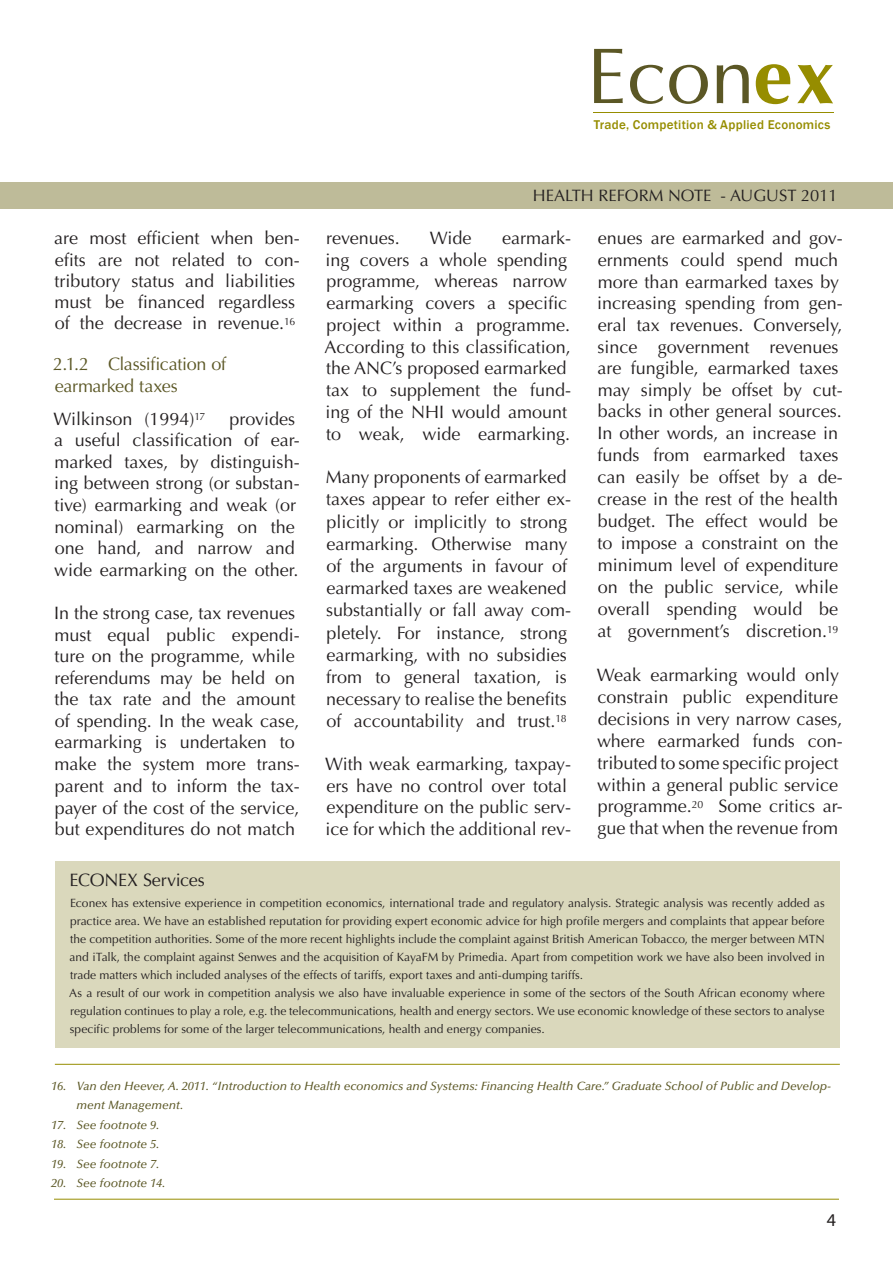
<style>
.page{position:relative;width:893px;height:1263px;background:#fff}
.page>*{position:absolute;margin:0;border:0;box-sizing:border-box;transform-origin:0 0}
.t1{font:18px/21.8px "Optima LT Std";color:#231f20}
._3rd_Head{font:18px/22.5px "Optima LT Std";letter-spacing:-.015em;color:#5b5725}
.t2{font:18px "Myriad Pro";color:#231f20}
.t3{font:16.5px "Optima LT Std";color:#231f20}
.Body_Text{font:500 13.05px "Franklin Gothic";letter-spacing:.02em;color:#968d00}
.t4{font:12px/18px "Optima LT Std";letter-spacing:.005em;color:#231f20;text-align:justify}
.Footnote{font:italic 500 12px/19.5px "Optima LT Std";color:#5b5725}
</style>
<div class="page">
<hr style="left:54px;top:1199px;width:785px;height:1px;background:#968d00">
<div style="left:0;top:183px;width:893px;height:25px;background:#bebb99"></div>
<svg style="left:594px;top:49px;width:29px;height:54px"></svg>
<svg style="left:630px;top:65px;width:78px;height:39px"></svg>
<svg style="left:717px;top:65px;width:32px;height:38px"></svg>
<svg style="left:756px;top:64px;width:35px;height:40px"></svg>
<svg style="left:797px;top:65px;width:36px;height:38px"></svg>
<hr style="left:593px;top:112px;width:240px;height:1px;background:#968d00">
<hr style="left:55px;top:1064px;width:785px;height:1px;background:#968d00">
<div style="left:55px;top:861px;width:785px;height:186px;background:#dad8bc"></div>
<p class="Body_Text" style="left:594px;top:116px;width:238px">Trade, Competition &amp; Applied Economics</p>
<p class="t1" style="left:54px;top:228px;width:247px;line-height:21.3px">are most efficient when ben&shy;efits are not related to con&shy;tributory status and liabilities must be financed regardless of the decrease in revenue.<sup>16</sup></p>
<p class="_3rd_Head" style="left:53px;top:353px;width:174px">2.1.2 Classification of earmarked taxes</p>
<p class="t1" style="left:54px;top:408px;width:153px">Wilkinson (1994)<sup>17</sup></p>
<p class="t1" style="left:54px;top:408px;width:247px;text-indent:175px">provides a useful classification of ear&shy;marked taxes, by distinguish&shy;ing between strong (or substan&shy;tive) earmarking and weak (or nominal) earmarking on the one hand, and narrow and wide earmarking on the other.</p>
<p class="t1" style="left:54px;top:602px;width:247px">In the strong case, tax revenues must equal public expendi&shy;ture on the programme, while referendums may be held on the tax rate and the amount of spending. In the weak case, earmarking is undertaken to make the system more trans&shy;parent and to inform the tax&shy;payer of the cost of the service, but expenditures do not match</p>
<p class="t3" style="left:533px;top:186px;width:306px">HEALTH REFORM NOTE - AUGUST 2011</p>
<p class="t1" style="left:324px;top:228px;width:248px;text-indent:178px">earmark&shy;ing covers a whole spending programme, whereas narrow earmarking covers a specific project within a programme.<br>According to this classification, the ANC’s proposed earmarked tax to supplement the fund&shy;ing of the NHI would amount to weak, wide earmarking.</p>
<p class="t1" style="left:326px;top:466px;width:247px;line-height:22.2px">Many proponents of earmarked taxes appear to refer either ex&shy;plicitly or implicitly to strong earmarking. Otherwise many of the arguments in favour of earmarked taxes are weakened substantially or fall away com&shy;pletely. For instance, strong earmarking, with no subsidies from to general taxation, is necessary to realise the benefits of accountability and trust.<sup>18</sup></p>
<p class="t1" style="left:325px;top:753px;width:248px">With weak earmarking, taxpay&shy;ers have no control over total expenditure on the public serv&shy;ice for which the additional rev-</p>
<p class="t1" style="left:326px;top:228px;width:75px">revenues.</p>
<p class="t1" style="left:430px;top:228px;width:43px">Wide</p>
<p class="t1" style="left:597px;top:228px;width:247px">enues are earmarked and gov&shy;ernments could spend much more than earmarked taxes by increasing spending from gen&shy;eral tax revenues. Conversely, since government revenues are fungible, earmarked taxes may simply be offset by cut&shy;backs in other general sources.<br>In other words, an increase in funds from earmarked taxes can easily be offset by a de&shy;crease in the rest of the health budget. The effect would be to impose a constraint on the minimum level of expenditure on the public service, while overall spending would be at government’s discretion.<sup>19</sup></p>
<p class="t1" style="left:597px;top:664px;width:248px">Weak earmarking would only constrain public expenditure decisions in very narrow cases, where earmarked funds con&shy;tributed to some specific project within a general public service programme.<sup>20</sup> Some critics ar&shy;gue that when the revenue from</p>
<p class="t1" style="left:70px;top:870px;width:137px">ECONEX Services</p>
<p class="t4" style="left:70px;top:894px;width:757px">Econex has extensive experience in competition economics, international trade and regulatory analysis. Strategic analysis was recently added as practice area. We have an established reputation for providing expert economic advice for high profile mergers and complaints that appear before the competition authorities. Some of the more recent highlights include the complaint against British American Tobacco, the merger between MTN and iTalk, the complaint against Senwes and the acquisition of KayaFM by Primedia. Apart from competition work we have also been involved in trade matters which included analyses of the effects of tariffs, export taxes and anti-dumping tariffs.</p>
<p class="t4" style="left:69px;top:984px;width:757px">As a result of our work in competition analysis we also have invaluable experience in some of the sectors of the South African economy where regulation continues to play a role, e.g. the telecommunications, health and energy sectors. We use economic knowledge of these sectors to analyse specific problems for some of the larger telecommunications, health and energy companies.</p>
<p class="Footnote" style="left:77px;top:1076px;width:756px;text-indent:-26px">16. Van den Heever, A. 2011. “Introduction to Health economics and Systems: Financing Health Care.” Graduate School of Public and Develop&shy;ment Management.</p>
<p class="Footnote" style="left:51px;top:1115px;width:110px">17. See footnote 9.</p>
<p class="Footnote" style="left:51px;top:1135px;width:110px">18. See footnote 5.</p>
<p class="Footnote" style="left:51px;top:1154px;width:110px">19. See footnote 7.</p>
<p class="Footnote" style="left:51px;top:1174px;width:116px">20. See footnote 14.</p>
<p class="t2" style="left:827px;top:1209px;width:11px">4</p>
</div>
